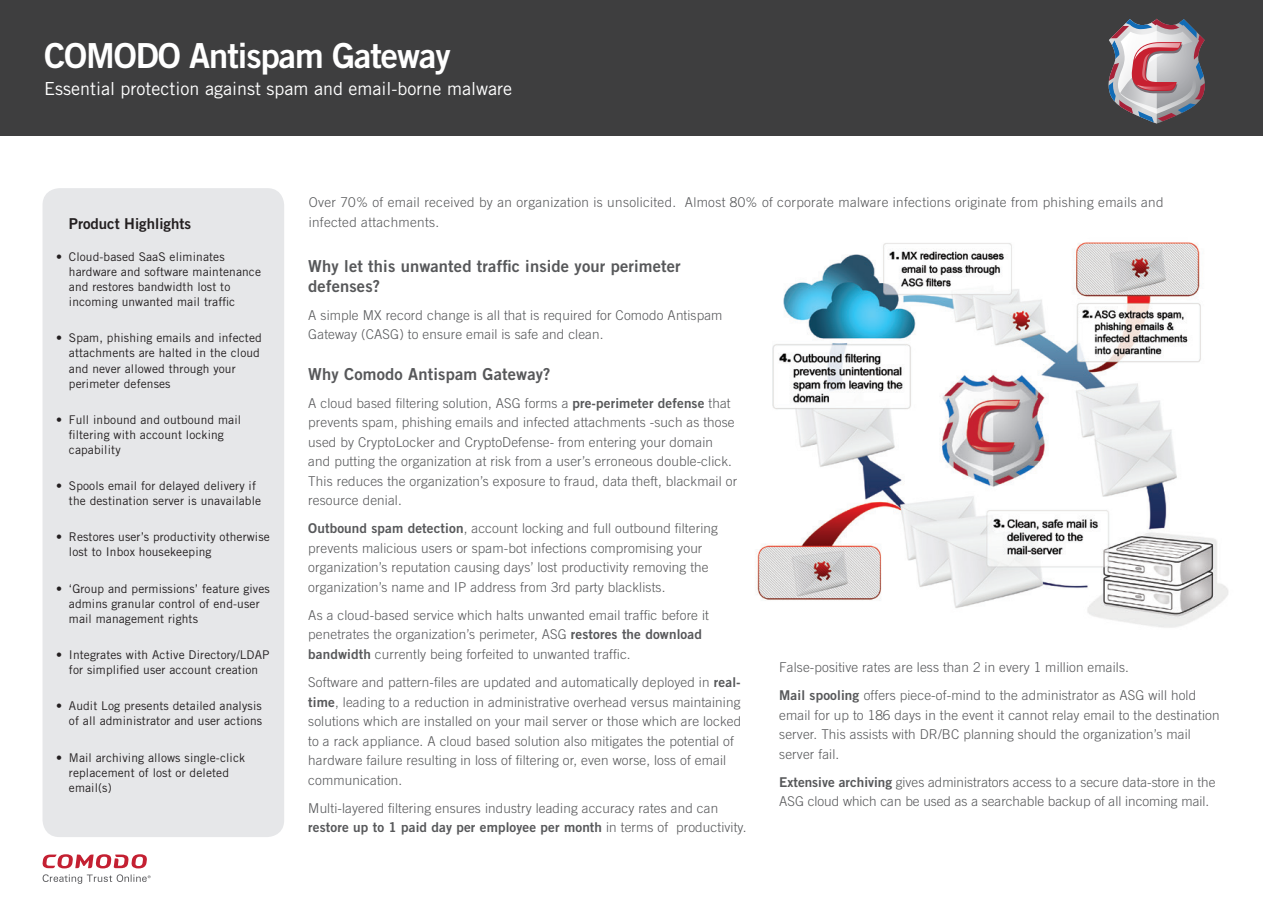
<style>
.page{position:relative;width:1263px;height:919px;background:#fff}
.page>*{position:absolute;margin:0;border:0;box-sizing:border-box;transform-origin:0 0}
.t1{font:34.5px "Trade Gothic LT Bold Two";letter-spacing:-.03em;color:#fff}
.t2{font:18px "Trade Gothic LT";color:#fff}
.t3{font:16.5px/19.5px "Trade Gothic LT Bold Two";letter-spacing:.01em;color:#57585a}
.t4{font:15px "Trade Gothic LT Bold Two";color:#231f20}
.t5{font:300 13.5px/19.5px "Trade Gothic LT";letter-spacing:.01em;color:#57585a}
.t6{font:13.5px "Trade Gothic LT Bold Two";letter-spacing:.01em;color:#57585a}
.t7{font:12px/15px "Trade Gothic LT";letter-spacing:.01em;color:#231f20}
.s1{font-family:"Trade Gothic LT Bold Two";font-weight:400}
.s2{font-family:"Trade Gothic LT";font-weight:300}
</style>
<div class="page">
<div style="left:0;top:0;width:1263px;height:136px;background:#3e3e3f"></div>
<svg style="left:43px;top:874px;width:108px;height:9px"></svg>
<svg style="left:42px;top:854px;width:105px;height:14px"></svg>
<div style="left:43px;top:188px;width:241px;height:649px;background:#e6e7e9;border-radius:17px"></div>
<img style="left:756px;top:242px;width:472px;height:386px">
<svg style="left:1108px;top:19px;width:97px;height:105px"></svg>
<h1 class="t1" style="left:44px;top:35px;width:408px">COMODO Antispam Gateway</h1>
<h2 class="t2" style="left:44px;top:77px;width:469px">Essential protection against spam and email-borne malware</h2>
<p class="t4" style="left:69px;top:214px;width:124px">Product Highlights</p>
<p class="t7" style="left:69px;top:249px;width:194px;text-indent:-13px">• Cloud-based SaaS eliminates hardware and software maintenance and restores bandwidth lost to incoming unwanted mail traffic</p>
<p class="t7" style="left:69px;top:330px;width:194px;text-indent:-13px">• Spam, phishing emails and infected attachments are halted in the cloud and never allowed through your perimeter defenses</p>
<p class="t7" style="left:69px;top:412px;width:174px;text-indent:-13px">• Full inbound and outbound mail filtering with account locking capability</p>
<p class="t7" style="left:69px;top:478px;width:194px;text-indent:-13px">• Spools email for delayed delivery if the destination server is unavailable</p>
<p class="t7" style="left:69px;top:529px;width:202px;text-indent:-13px">• Restores user’s productivity otherwise lost to Inbox housekeeping</p>
<p class="t7" style="left:69px;top:580px;width:202px;text-indent:-13px">• ‘Group and permissions’ feature gives admins granular control of end-user mail management rights</p>
<p class="t7" style="left:56px;top:647px;width:215px;text-align:center">• Integrates with Active Directory/LDAP for simplified user account creation</p>
<p class="t7" style="left:56px;top:698px;width:208px;text-align:right">• Audit Log presents detailed analysis of all administrator and user actions</p>
<p class="t7" style="left:69px;top:749px;width:178px;text-indent:-13px">• Mail archiving allows single-click replacement of lost or deleted email(s)</p>
<p class="t5" style="left:309px;top:193px;width:856px">Over 70% of email received by an organization is unsolicited. Almost 80% of corporate malware infections originate from phishing emails and infected attachments.</p>
<p class="t3" style="left:308px;top:256px;width:374px">Why let this unwanted traffic inside your perimeter defenses?</p>
<p class="t5" style="left:308px;top:305px;width:416px">A simple MX record change is all that is required for Comodo Antispam<br>Gateway (CASG) to ensure email is safe and clean.</p>
<p class="t3" style="left:308px;top:364px;width:244px">Why Comodo Antispam Gateway?</p>
<p class="t5" style="left:308px;top:393px;width:430px">A cloud based filtering solution, ASG forms a <span class="s1">pre-perimeter defense</span> that prevents spam, phishing emails and infected attachments -such as those used by CryptoLocker and CryptoDefense- from entering your domain and putting the organization at risk from a user’s erroneous double-click.<br>This reduces the organization’s exposure to fraud, data theft, blackmail or resource denial.</p>
<p class="t5" style="left:308px;top:518px;width:411px"><span class="s1">Outbound spam detection</span>, account locking and full outbound filtering prevents malicious users or spam-bot infections compromising your organization’s reputation causing days’ lost productivity removing the organization’s name and IP address from 3rd party blacklists.</p>
<p class="t5" style="left:308px;top:605px;width:402px">As a cloud-based service which halts unwanted email traffic before it penetrates the organization’s perimeter, ASG <span class="s1">restores the download bandwidth</span> currently being forfeited to unwanted traffic.</p>
<p class="t5" style="left:308px;top:672px;width:435px">Software and pattern-files are updated and automatically deployed in <span class="s1">real&shy;time</span>, leading to a reduction in administrative overhead versus maintaining solutions which are installed on your mail server or those which are locked to a rack appliance. A cloud based solution also mitigates the potential of hardware failure resulting in loss of filtering or, even worse, loss of email communication.</p>
<p class="t5" style="left:308px;top:797px;width:411px">Multi-layered filtering ensures industry leading accuracy rates and can</p>
<p class="t6" style="left:308px;top:818px;width:440px">restore up to 1 paid day per employee per month <span class="s2">in terms of productivity.</span></p>
<p class="t5" style="left:779px;top:653px;width:418px;line-height:28px">False-positive rates are less than 2 in every 1 million emails.<br><span class="s1">Mail spooling</span> offers piece-of-mind to the administrator as ASG will hold</p>
<p class="t5" style="left:779px;top:705px;width:442px">email for up to 186 days in the event it cannot relay email to the destination server. This assists with DR/BC planning should the organization’s mail server fail.</p>
<p class="t5" style="left:779px;top:772px;width:438px"><span class="s1">Extensive archiving</span> gives administrators access to a secure data-store in the<br>ASG cloud which can be used as a searchable backup of all incoming mail.</p>
</div>
